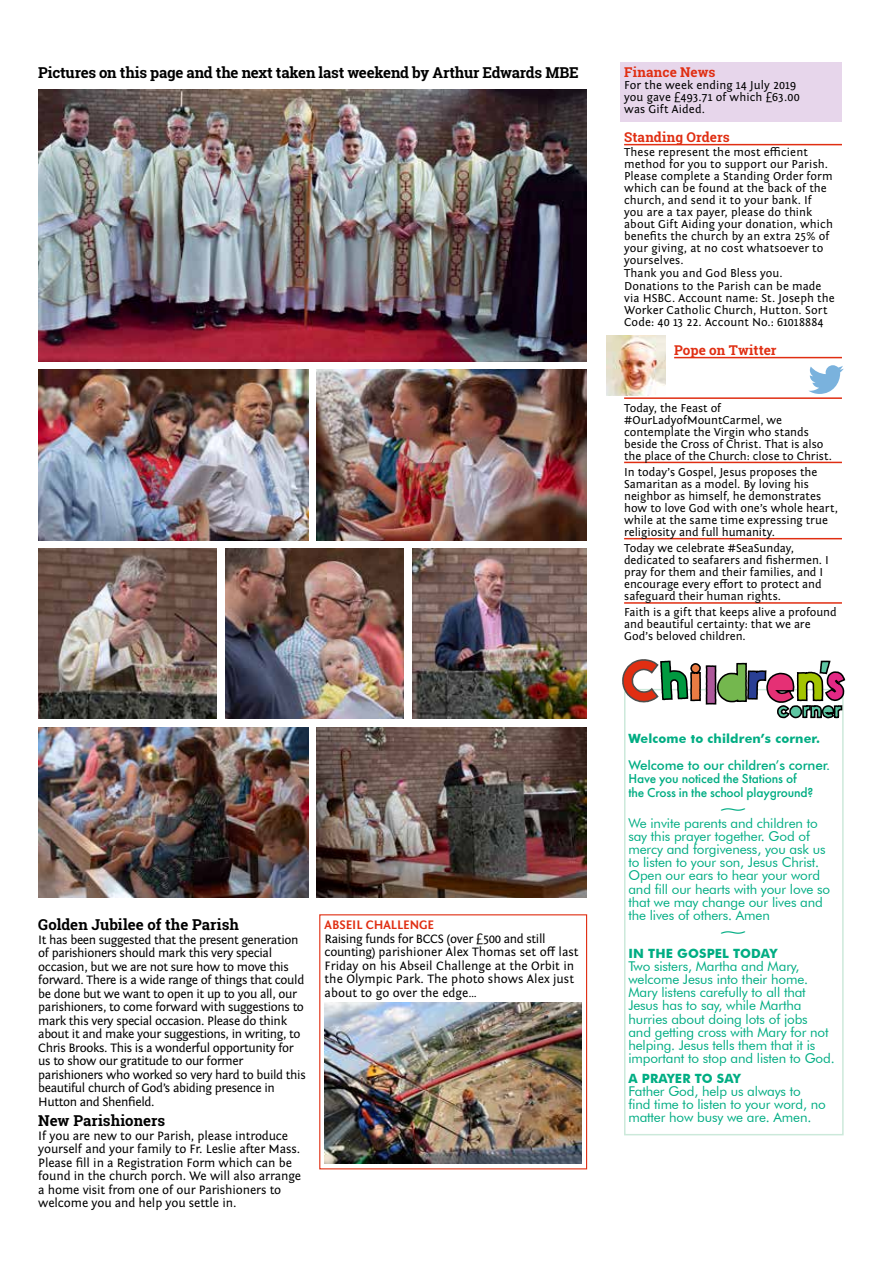
<style>
.page{position:relative;width:893px;height:1263px;background:#fff}
.page>*{position:absolute;margin:0;border:0;box-sizing:border-box;transform-origin:0 0}
.t1{font:18px "Futura BT";color:#00ad83;scale:2 1}
.t2{font:700 15px "Roboto Slab";letter-spacing:-.01em;color:#000}
.t3{font:13.5px/13px "Futura BT";letter-spacing:-.01em;color:#00ad83}
.t4{font:500 13.5px/13.5px "Futura PT";letter-spacing:-.01em;color:#00ad83}
.t5{font:700 13.5px "Roboto Slab";letter-spacing:.005em;color:#e02e12}
.t6{font:500 13.5px "Futura BT";letter-spacing:-.01em;color:#00ad83}
.t7{font:12.75px/13.5px "Fontin Sans";letter-spacing:-.03em;color:#000}
.t8{font:12.75px/13.5px "Fontin Sans";letter-spacing:-.01em;color:#000}
.t9{font:12.75px/13.5px "Fontin Sans";color:#000}
.t10{font:700 12.75px "Futura BT";letter-spacing:.01em;color:#00ad83}
.t11{font:700 12.75px "Fontin Sans";color:#e02e12}
.t12{font:12px/12px "Fontin Sans";letter-spacing:.005em;color:#000}
</style>
<div class="page">
<img style="left:606px;top:336px;width:60px;height:60px">
<svg style="left:808px;top:365px;width:36px;height:29px"></svg>
<img style="left:225px;top:549px;width:179px;height:170px">
<img style="left:38px;top:549px;width:179px;height:170px">
<div style="left:624px;top:689px;width:220px;height:446px;border:2px solid #cce9da"></div>
<svg style="left:622px;top:659px;width:224px;height:60px"></svg>
<div style="left:621px;top:63px;width:221px;height:59px;background:#e7d6eb"></div>
<hr style="left:624px;top:144px;width:218px;height:1px;background:#e02e12">
<hr style="left:674px;top:357px;width:168px;height:1px;background:#e02e12">
<hr style="left:624px;top:397px;width:218px;height:2px;background:#e02e12">
<hr style="left:624px;top:462px;width:218px;height:1px;background:#e02e12">
<hr style="left:624px;top:538px;width:218px;height:1px;background:#e02e12">
<hr style="left:624px;top:602px;width:218px;height:2px;background:#e02e12">
<div style="left:319px;top:914px;width:268px;height:255px;border:1px solid #e02e12"></div>
<img style="left:325px;top:1002px;width:257px;height:162px">
<img style="left:38px;top:89px;width:549px;height:272px">
<img style="left:412px;top:549px;width:175px;height:170px">
<img style="left:38px;top:370px;width:270px;height:170px">
<img style="left:38px;top:727px;width:270px;height:170px">
<img style="left:317px;top:370px;width:270px;height:170px">
<img style="left:317px;top:727px;width:270px;height:170px">
<p class="t2" style="left:38px;top:63px;width:542px">Pictures on this page and the next taken last weekend by Arthur Edwards MBE</p>
<p class="t2" style="left:38px;top:914px;width:202px">Golden Jubilee of the Parish</p>
<p class="t7" style="left:38px;top:933px;width:269px">It has been suggested that the present generation of parishioners should mark this very special occasion, but we are not sure how to move this forward. There is a wide range of things that could be done but we want to open it up to you all, our parishioners, to come forward with suggestions to mark this very special occasion. Please do think about it and make your suggestions, in writing, to Chris Brooks. This is a wonderful opportunity for us to show our gratitude to our former parishioners who worked so very hard to build this beautiful church of God’s abiding presence in Hutton and Shenfield.</p>
<p class="t2" style="left:38px;top:1110px;width:128px">New Parishioners</p>
<p class="t8" style="left:38px;top:1129px;width:264px">If you are new to our Parish, please introduce yourself and your family to Fr. Leslie after Mass.<br>Please fill in a Registration Form which can be found in the church porch. We will also arrange a home visit from one of our Parishioners to welcome you and help you settle in.</p>
<p class="t11" style="left:325px;top:918px;width:111px">ABSEIL CHALLENGE</p>
<p class="t9" style="left:325px;top:932px;width:255px">Raising funds for BCCS (over £500 and still counting) parishioner Alex Thomas set off last Friday on his Abseil Challenge at the Orbit in the Olympic Park. The photo shows Alex just about to go over the edge…</p>
<p class="t5" style="left:624px;top:63px;width:93px">Finance News</p>
<p class="t12" style="left:624px;top:79px;width:177px">For the week ending 14 July 2019 you gave £493.71 of which £63.00 was Gift Aided.</p>
<p class="t5" style="left:624px;top:128px;width:107px">Standing Orders</p>
<p class="t12" style="left:624px;top:146px;width:212px">These represent the most efficient method for you to support our Parish.<br>Please complete a Standing Order form which can be found at the back of the church, and send it to your bank. If<br>you are a tax payer, please do think about Gift Aiding your donation, which benefits the church by an extra 25% of your giving, at no cost whatsoever to yourselves.<br>Thank you and God Bless you.<br>Donations to the Parish can be made via HSBC. Account name: St. Joseph the Worker Catholic Church, Hutton. Sort Code: 40 13 22. Account No.: 61018884</p>
<p class="t5" style="left:674px;top:341px;width:104px">Pope on Twitter</p>
<p class="t12" style="left:624px;top:402px;width:209px">Today, the Feast of #OurLadyofMountCarmel, we contemplate the Virgin who stands beside the Cross of Christ. That is also the place of the Church: close to Christ.</p>
<p class="t12" style="left:624px;top:466px;width:215px">In today’s Gospel, Jesus proposes the Samaritan as a model. By loving his neighbor as himself, he demonstrates how to love God with one’s whole heart, while at the same time expressing true religiosity and full humanity.</p>
<p class="t12" style="left:624px;top:542px;width:206px">Today we celebrate #SeaSunday, dedicated to seafarers and fishermen. I pray for them and their families, and I encourage every effort to protect and safeguard their human rights.</p>
<p class="t12" style="left:624px;top:607px;width:214px">Faith is a gift that keeps alive a profound and beautiful certainty: that we are<br>God’s beloved children.</p>
<p class="t10" style="left:628px;top:731px;width:193px">Welcome to children’s corner.</p>
<p class="t6" style="left:628px;top:757px;width:203px">Welcome to our children’s corner.</p>
<p class="t4" style="left:628px;top:772px;width:187px">Have you noticed the Stations of the Cross in the school playground?</p>
<h1 class="t1" style="left:718px;top:797px;width:16px">~</h1>
<p class="t3" style="left:628px;top:816px;width:203px">We invite parents and children to say this prayer together. God of mercy and forgiveness, you ask us to listen to your son, Jesus Christ.<br>Open our ears to hear your word and fill our hearts with your love so that we may change our lives and the lives of others. Amen</p>
<h1 class="t1" style="left:718px;top:920px;width:16px">~</h1>
<p class="t10" style="left:628px;top:946px;width:151px">IN THE GOSPEL TODAY</p>
<p class="t3" style="left:628px;top:960px;width:208px">Two sisters, Martha and Mary, welcome Jesus into their home.<br>Mary listens carefully to all that<br>Jesus has to say, while Martha hurries about doing lots of jobs<br>and getting cross with Mary for not helping. Jesus tells them that it is important to stop and listen to God.</p>
<p class="t10" style="left:628px;top:1071px;width:114px">A PRAYER TO SAY</p>
<p class="t3" style="left:628px;top:1085px;width:199px">Father God, help us always to find time to listen to your word, no matter how busy we are. Amen.</p>
</div>
